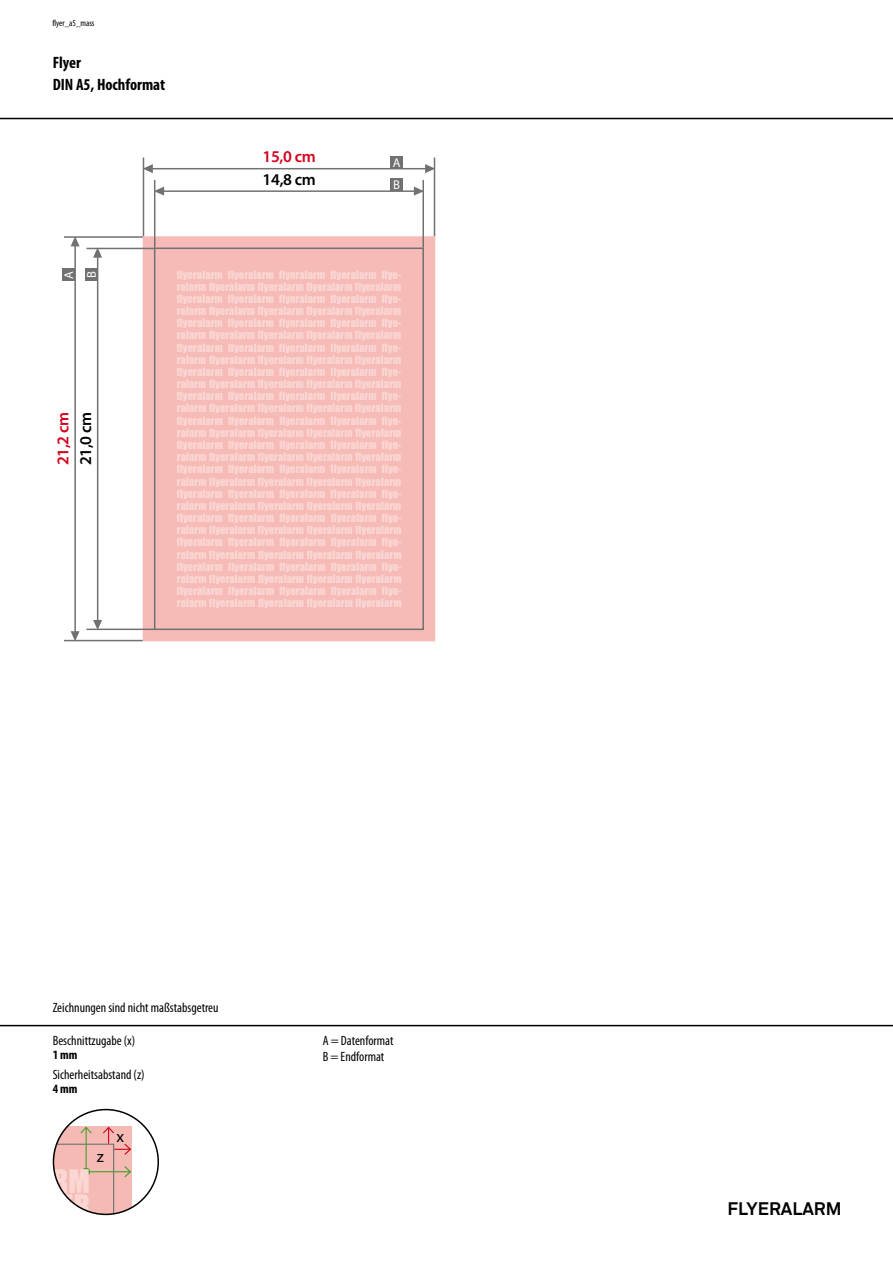
<style>
.page{position:relative;width:893px;height:1263px;background:#fff}
.page>*{position:absolute;margin:0;border:0;box-sizing:border-box;transform-origin:0 0}
.t1{font:30px "Impact";color:#fad7d2}
.t2{font:700 18px "Akkurat Std";color:#000}
.t3{font:700 condensed 16.5px/22.5px "Myriad Pro";color:#000}
.t4{font:600 16.5px "Myriad Pro";letter-spacing:-.02em;color:#000}
.t5{font:600 16.5px "Myriad Pro";letter-spacing:-.02em;color:#d4021d}
.t6{font:16.5px "Myriad Pro";color:#000}
.t7{font:condensed 13.5px/16.2px "Myriad Pro";color:#000}
.t8{font:700 condensed 12.75px "Myriad Pro";color:#000}
.t9{font:12.75px "Myriad Pro";color:#fff}
.t10{font:10.5px/12.1px "Impact";letter-spacing:.01em;color:#fad7d4;text-align:justify}
.t11{font:condensed 9px "Myriad Pro";color:#000}
</style>
<div class="page">
<hr style="left:0;top:118px;width:893px;height:1px;background:#000">
<hr style="left:0;top:1025px;width:893px;height:1px;background:#000">
<svg style="left:53px;top:1126px;width:79px;height:88px;background:#ebb9b3"></svg>
<div style="left:53px;top:1109px;width:106px;height:106px;border:2px solid #000;border-radius:50%"></div>
<div style="left:143px;top:236px;width:292px;height:405px;border:9px solid #f6bab7"></div>
<div style="left:155px;top:248px;width:268px;height:381px;background:#f6bab7"></div>
<div style="left:154px;top:248px;width:270px;height:382px;border:2px solid #707172"></div>
<hr style="left:143px;top:158px;width:1px;height:78px;background:#707172">
<hr style="left:64px;top:236px;width:79px;height:2px;background:#707172">
<hr style="left:154px;top:180px;width:1px;height:68px;background:#707172">
<hr style="left:64px;top:640px;width:79px;height:1px;background:#707172">
<hr style="left:86px;top:629px;width:68px;height:1px;background:#707172">
<hr style="left:86px;top:248px;width:68px;height:1px;background:#707172">
<hr style="left:163px;top:190px;width:252px;height:2px;background:#707172">
<svg style="left:155px;top:187px;width:9px;height:9px"></svg>
<svg style="left:414px;top:187px;width:8px;height:9px"></svg>
<hr style="left:97px;top:256px;width:1px;height:365px;background:#707172">
<svg style="left:93px;top:620px;width:9px;height:9px"></svg>
<svg style="left:93px;top:247px;width:9px;height:11px"></svg>
<hr style="left:152px;top:168px;width:274px;height:1px;background:#707172">
<svg style="left:144px;top:164px;width:9px;height:9px"></svg>
<svg style="left:425px;top:164px;width:9px;height:9px"></svg>
<hr style="left:74px;top:245px;width:2px;height:387px;background:#707172">
<svg style="left:71px;top:631px;width:9px;height:9px"></svg>
<svg style="left:71px;top:236px;width:9px;height:10px"></svg>
<hr style="left:422px;top:180px;width:2px;height:68px;background:#707172">
<hr style="left:434px;top:158px;width:1px;height:78px;background:#707172">
<div style="left:390px;top:156px;width:13px;height:13px;background:#707172"></div>
<div style="left:62px;top:268px;width:13px;height:13px;background:#707172"></div>
<div style="left:390px;top:178px;width:13px;height:13px;background:#707172"></div>
<div style="left:85px;top:268px;width:13px;height:13px;background:#707172"></div>
<p class="t11" style="left:52px;top:18px;width:44px">flyer_a5_mass</p>
<h3 class="t3" style="left:53px;top:50px;width:114px">Flyer<br>DIN A5, Hochformat</h3>
<h3 class="t5" style="left:263px;top:146px;width:55px">15,0 cm</h3>
<h3 class="t4" style="left:263px;top:169px;width:55px">14,8 cm</h3>
<p class="t9" style="left:393px;top:155px;width:9px">A</p>
<p class="t9" style="left:393px;top:177px;width:8px">B</p>
<p class="t9" style="left:61px;top:279px;width:9px;rotate:-90deg">A</p>
<p class="t9" style="left:84px;top:278px;width:8px;rotate:-90deg">B</p>
<h3 class="t5" style="left:53px;top:465px;width:55px;rotate:-90deg">21,2 cm</h3>
<h3 class="t4" style="left:75px;top:465px;width:55px;rotate:-90deg">21,0 cm</h3>
<p class="t10" style="left:177px;top:268px;width:226px">flyeralarm flyeralarm flyeralarm flyeralarm flye&shy;ralarm flyeralarm flyeralarm flyeralarm flyeralarm flyeralarm flyeralarm flyeralarm flyeralarm flye&shy;ralarm flyeralarm flyeralarm flyeralarm flyeralarm flyeralarm flyeralarm flyeralarm flyeralarm flye&shy;ralarm flyeralarm flyeralarm flyeralarm flyeralarm flyeralarm flyeralarm flyeralarm flyeralarm flye&shy;ralarm flyeralarm flyeralarm flyeralarm flyeralarm flyeralarm flyeralarm flyeralarm flyeralarm flye&shy;ralarm flyeralarm flyeralarm flyeralarm flyeralarm flyeralarm flyeralarm flyeralarm flyeralarm flye&shy;ralarm flyeralarm flyeralarm flyeralarm flyeralarm flyeralarm flyeralarm flyeralarm flyeralarm flye&shy;ralarm flyeralarm flyeralarm flyeralarm flyeralarm flyeralarm flyeralarm flyeralarm flyeralarm flye&shy;ralarm flyeralarm flyeralarm flyeralarm flyeralarm flyeralarm flyeralarm flyeralarm flyeralarm flye&shy;ralarm flyeralarm flyeralarm flyeralarm flyeralarm flyeralarm flyeralarm flyeralarm flyeralarm flye&shy;ralarm flyeralarm flyeralarm flyeralarm flyeralarm flyeralarm flyeralarm flyeralarm flyeralarm flye&shy;ralarm flyeralarm flyeralarm flyeralarm flyeralarm flyeralarm flyeralarm flyeralarm flyeralarm flye&shy;ralarm flyeralarm flyeralarm flyeralarm flyeralarm flyeralarm flyeralarm flyeralarm flyeralarm flye&shy;ralarm flyeralarm flyeralarm flyeralarm flyeralarm flyeralarm flyeralarm flyeralarm flyeralarm flye&shy;ralarm flyeralarm flyeralarm flyeralarm flyeralarm</p>
<p class="t7" style="left:53px;top:999px;width:167px">Zeichnungen sind nicht maßstabsgetreu</p>
<p class="t7" style="left:53px;top:1032px;width:84px">Beschnittzugabe (x)</p>
<p class="t7" style="left:53px;top:1066px;width:93px">Sicherheitsabstand (z)</p>
<p class="t8" style="left:53px;top:1047px;width:26px">1 mm</p>
<p class="t8" style="left:53px;top:1081px;width:26px">4 mm</p>
<h1 class="t1" style="left:37px;top:1158px;width:54px">ARM</h1>
<h3 class="t6" style="left:97px;top:1146px;width:9px">z</h3>
<h3 class="t6" style="left:116px;top:1127px;width:9px">x</h3>
<p class="t7" style="left:323px;top:1032px;width:72px">A = Datenformat<br>B = Endformat</p>
<h2 class="t2" style="left:728px;top:1198px;width:115px">FLYERALARM</h2>
</div>
